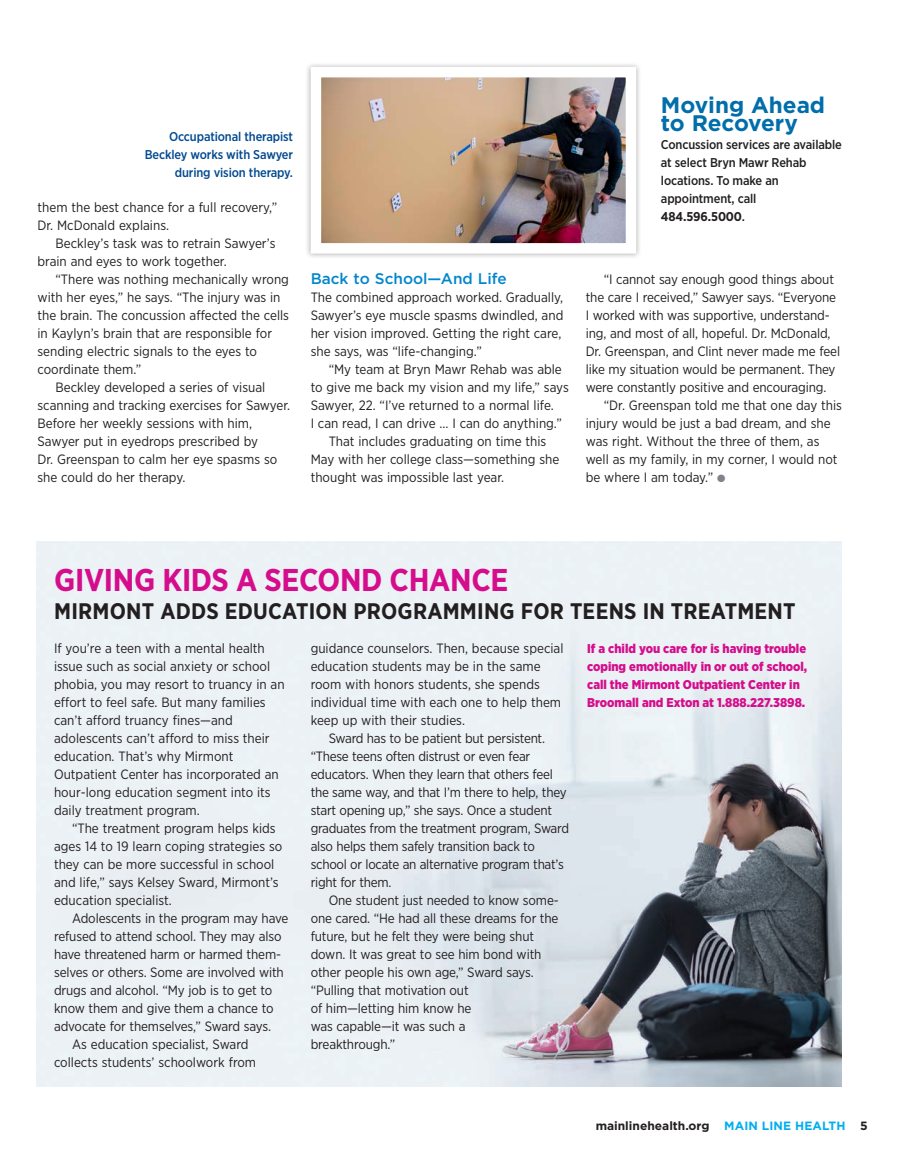
<style>
.page{position:relative;width:905px;height:1175px;background:#fff}
.page>*{position:absolute;margin:0;border:0;box-sizing:border-box;transform-origin:0 0}
.t1{font:700 31.5px "Gotham Narrow";letter-spacing:-.01em;color:#d50d8c}
.t2{font:700 22.5px "Gotham Narrow";letter-spacing:.01em;color:#231f20}
.t3{font:700 22.5px/18px "Gotham OTF";color:#006eaa}
.t4{font:15.3px "Gotham OTF Medium";color:#0086cc}
.t5{font:13.5px/18px "Gotham Narrow";color:#231f20}
.t6{font:13.5px/18px "Gotham Narrow";letter-spacing:-.02em;color:#231f20}
.t7{font:900 12.75px/18px "Gotham Narrow";color:#d50d8c}
.t8{font:500 12.75px/18px "Gotham Narrow";letter-spacing:-.01em;color:#231f20}
.t9{font:500 12.75px/18px "Gotham Narrow";letter-spacing:-.01em;color:#014990;text-align:right}
.t10{font:700 12px "Gotham OTF";color:#231f20}
.s1{font-weight:700}
.s2{color:#80838a}
.s3{color:#00aeef}
</style>
<div class="page">
<img style="left:36px;top:542px;width:805px;height:544px">
<div style="left:305px;top:61px;width:336px;height:198px;background:#231f20;opacity:.35"></div>
<img style="left:321px;top:78px;width:304px;height:165px">
<div style="left:310px;top:67px;width:326px;height:187px;border:10px solid #fff"></div>
<p class="t9" style="left:145px;top:127px;width:150px">Occupational therapist<br>Beckley works with Sawyer during vision therapy.</p>
<p class="t5" style="left:38px;top:197px;width:241px">them the best chance for a full recovery,”<br>Dr. McDonald explains.</p>
<p class="t5" style="left:38px;top:233px;width:239px;text-indent:18px">Beckley’s task was to retrain Sawyer’s brain and eyes to work together.</p>
<p class="t5" style="left:55px;top:269px;width:235px">“There was nothing mechanically wrong</p>
<p class="t5" style="left:38px;top:287px;width:244px">with her eyes,” he says. “The injury was in</p>
<p class="t5" style="left:38px;top:305px;width:253px">the brain. The concussion affected the cells</p>
<p class="t5" style="left:38px;top:323px;width:236px">in Kaylyn’s brain that are responsible for</p>
<p class="t5" style="left:38px;top:341px;width:221px">sending electric signals to the eyes to</p>
<p class="t5" style="left:38px;top:359px;width:105px">coordinate them.”</p>
<p class="t5" style="left:55px;top:377px;width:211px">Beckley developed a series of visual</p>
<p class="t5" style="left:38px;top:395px;width:254px">scanning and tracking exercises for Sawyer.</p>
<p class="t5" style="left:38px;top:413px;width:216px">Before her weekly sessions with him,</p>
<p class="t5" style="left:38px;top:431px;width:222px">Sawyer put in eyedrops prescribed by</p>
<p class="t5" style="left:38px;top:449px;width:241px">Dr. Greenspan to calm her eye spasms so</p>
<p class="t5" style="left:38px;top:467px;width:149px">she could do her therapy.</p>
<h2 class="t3" style="left:661px;top:95px;width:166px">Moving Ahead to Recovery</h2>
<p class="t8" style="left:661px;top:135px;width:182px">Concussion services are available at select Bryn Mawr Rehab locations. To make an appointment, call<br><span class="s1">484.596.5000</span>.</p>
<p class="t4" style="left:310px;top:269px;width:197px">Back to School—And Life</p>
<p class="t5" style="left:310px;top:287px;width:254px">The combined approach worked. Gradually, Sawyer’s eye muscle spasms dwindled, and her vision improved. Getting the right care, she says, was “life-changing.”</p>
<p class="t5" style="left:328px;top:359px;width:235px">“My team at Bryn Mawr Rehab was able</p>
<p class="t5" style="left:310px;top:377px;width:259px">to give me back my vision and my life,” says</p>
<p class="t5" style="left:310px;top:395px;width:245px">Sawyer, 22. “I’ve returned to a normal life.</p>
<p class="t5" style="left:310px;top:413px;width:253px">I can read, I can drive … I can do anything.”</p>
<p class="t5" style="left:328px;top:431px;width:219px">That includes graduating on time this</p>
<p class="t5" style="left:310px;top:449px;width:250px">May with her college class—something she</p>
<p class="t5" style="left:310px;top:467px;width:195px">thought was impossible last year.</p>
<p class="t5" style="left:585px;top:269px;width:256px;text-indent:18px">“I cannot say enough good things about the care I received,” Sawyer says. “Everyone I worked with was supportive, understand&shy;ing, and most of all, hopeful. Dr. McDonald, Dr. Greenspan, and Clint never made me feel like my situation would be permanent. They were constantly positive and encouraging.</p>
<p class="t5" style="left:585px;top:395px;width:258px;text-indent:18px">“Dr. Greenspan told me that one day this injury would be just a bad dream, and she was right. Without the three of them, as well as my family, in my corner, I would not be where I am today.” <span class="s2">●</span></p>
<h1 class="t1" style="left:54px;top:559px;width:456px">GIVING KIDS A SECOND CHANCE</h1>
<h2 class="t2" style="left:54px;top:597px;width:743px">MIRMONT ADDS EDUCATION PROGRAMMING FOR TEENS IN TREATMENT</h2>
<p class="t7" style="left:587px;top:639px;width:222px">If a child you care for is having trouble coping emotionally in or out of school, call the Mirmont Outpatient Center in Broomall and Exton at 1.888.227.3898.</p>
<p class="t5" style="left:54px;top:638px;width:232px">If you’re a teen with a mental health issue such as social anxiety or school phobia, you may resort to truancy in an effort to feel safe. But many families can’t afford truancy fines—and adolescents can’t afford to miss their education. That’s why Mirmont Outpatient Center has incorporated an hour-long education segment into its daily treatment program.</p>
<p class="t5" style="left:54px;top:818px;width:230px;text-indent:18px">“The treatment program helps kids ages 14 to 19 learn coping strategies so they can be more successful in school and life,” says Kelsey Sward, Mirmont’s education specialist.</p>
<p class="t5" style="left:72px;top:908px;width:218px">Adolescents in the program may have</p>
<p class="t5" style="left:54px;top:926px;width:229px">refused to attend school. They may also</p>
<p class="t5" style="left:54px;top:944px;width:228px">have threatened harm or harmed them-</p>
<p class="t5" style="left:54px;top:962px;width:231px">selves or others. Some are involved with</p>
<p class="t5" style="left:54px;top:980px;width:220px">drugs and alcohol. “My job is to get to</p>
<p class="t5" style="left:54px;top:998px;width:221px">know them and give them a chance to</p>
<p class="t5" style="left:54px;top:1016px;width:218px">advocate for themselves,” Sward says.</p>
<p class="t5" style="left:72px;top:1034px;width:178px">As education specialist, Sward</p>
<p class="t5" style="left:54px;top:1052px;width:204px">collects students’ schoolwork from</p>
<p class="t5" style="left:310px;top:638px;width:254px">guidance counselors. Then, because special education students may be in the same room with honors students, she spends individual time with each one to help them keep up with their studies.</p>
<p class="t6" style="left:310px;top:728px;width:260px;text-indent:18px">Sward has to be patient but persistent. “These teens often distrust or even fear educators. When they learn that others feel the same way, and that I’m there to help, they start opening up,” she says. Once a student graduates from the treatment program, Sward also helps them safely transition back to school or locate an alternative program that’s right for them.</p>
<p class="t5" style="left:310px;top:890px;width:250px;text-indent:18px">One student just needed to know some&shy;one cared. “He had all these dreams for the future, but he felt they were being shut down. It was great to see him bond with other people his own age,” Sward says. “Pulling that motivation out<br>of him—letting him know he<br>was capable—it was such a<br>breakthrough.”</p>
<p class="t10" style="left:595px;top:1118px;width:273px">mainlinehealth.org <span class="s3">MAIN LINE HEALTH</span> 5</p>
</div>
